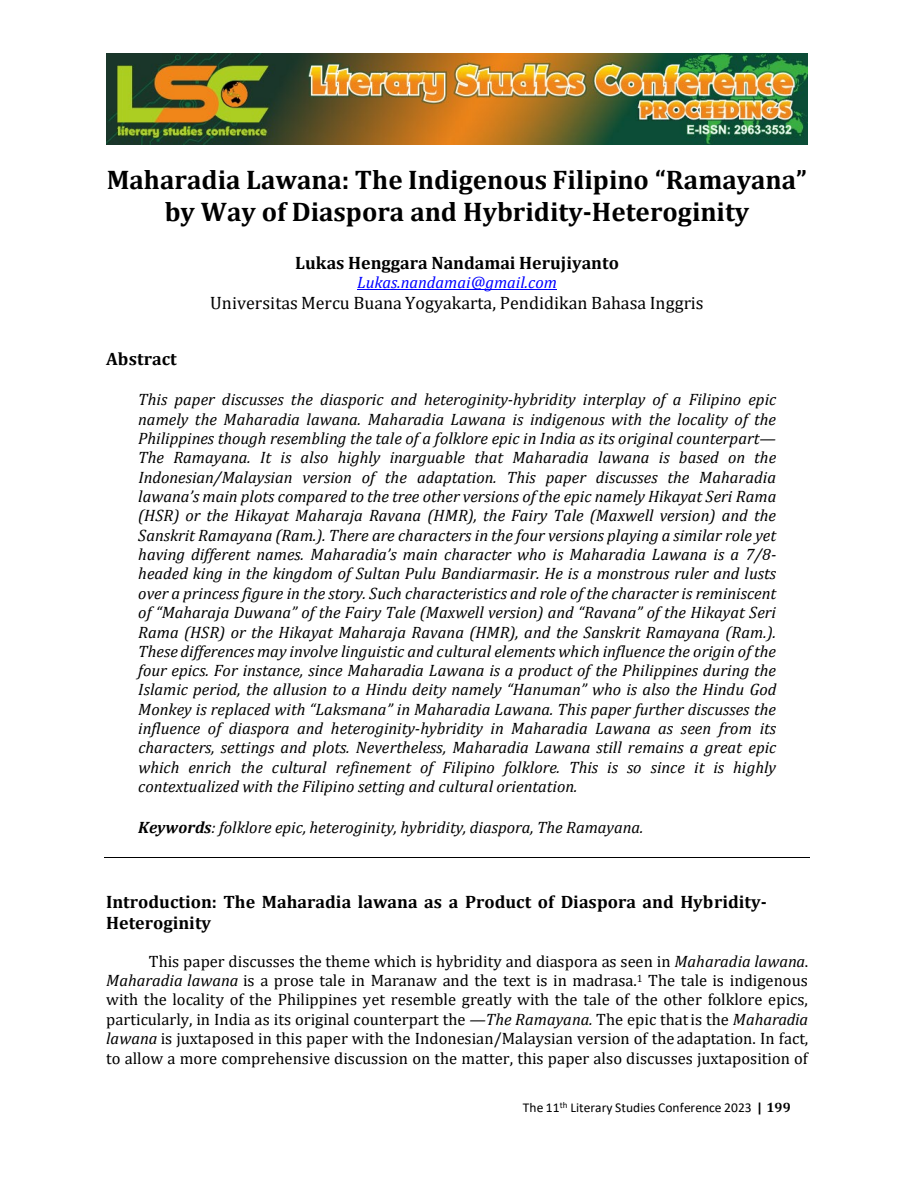
<style>
.page{position:relative;width:918px;height:1188px;background:#fff}
.page>*{position:absolute;margin:0;border:0;box-sizing:border-box;transform-origin:0 0}
.t1{font:700 27px/31.8px "Cambria";color:#000;text-align:center}
.t2{font:700 18px/21.3px "Cambria";color:#000}
.t3{font:18px "Cambria";color:#000}
.t4{font:italic 16.5px/19.4px "Cambria";color:#000;text-align:justify}
.t5{font:16.5px/19.4px "Cambria";letter-spacing:.005em;color:#000;text-align:justify}
.t6{font:italic 16.5px "Cambria";color:#00f}
.t7{font:13.5px "Calibri";letter-spacing:.005em;color:#000}
.s1{font-weight:700}
.s2{font-style:italic}
.s3{font-family:"Cambria";font-weight:700}
</style>
<div class="page">
<img style="left:106px;top:53px;width:702px;height:92px">
<hr style="left:357px;top:289px;width:200px;height:1px;background:#00f">
<hr style="left:104px;top:857px;width:706px;height:1px;background:#000">
<p class="t1" style="left:107px;top:163px;width:702px">Maharadia Lawana: The Indigenous Filipino “Ramayana” by Way of Diaspora and Hybridity-Heteroginity</p>
<h1 class="t2" style="left:295px;top:251px;width:325px">Lukas Henggara Nandamai Herujiyanto</h1>
<p class="t6" style="left:357px;top:271px;width:202px">Lukas.nandamai@gmail.com</p>
<p class="t3" style="left:210px;top:293px;width:495px">Universitas Mercu Buana Yogyakarta, Pendidikan Bahasa Inggris</p>
<h1 class="t2" style="left:106px;top:348px;width:72px">Abstract</h1>
<p class="t4" style="left:138px;top:389px;width:640px">This paper discusses the diasporic and heteroginity-hybridity interplay of a Filipino epic namely the Maharadia lawana. Maharadia Lawana is indigenous with the locality of the Philippines though resembling the tale of a folklore epic in India as its original counterpart— The Ramayana. It is also highly inarguable that Maharadia lawana is based on the Indonesian/Malaysian version of the adaptation. This paper discusses the Maharadia lawana’s main plots compared to the tree other versions of the epic namely Hikayat Seri Rama (HSR) or the Hikayat Maharaja Ravana (HMR), the Fairy Tale (Maxwell version) and the Sanskrit Ramayana (Ram.). There are characters in the four versions playing a similar role yet having different names. Maharadia’s main character who is Maharadia Lawana is a 7/8- headed king in the kingdom of Sultan Pulu Bandiarmasir. He is a monstrous ruler and lusts over a princess figure in the story. Such characteristics and role of the character is reminiscent of “Maharaja Duwana” of the Fairy Tale (Maxwell version) and “Ravana” of the Hikayat Seri Rama (HSR) or the Hikayat Maharaja Ravana (HMR), and the Sanskrit Ramayana (Ram.).<br>These differences may involve linguistic and cultural elements which influence the origin of the four epics. For instance, since Maharadia Lawana is a product of the Philippines during the Islamic period, the allusion to a Hindu deity namely “Hanuman” who is also the Hindu God Monkey is replaced with “Laksmana” in Maharadia Lawana. This paper further discusses the influence of diaspora and heteroginity-hybridity in Maharadia Lawana as seen from its characters, settings and plots. Nevertheless, Maharadia Lawana still remains a great epic which enrich the cultural refinement of Filipino folklore. This is so since it is highly contextualized with the Filipino setting and cultural orientation.</p>
<p class="t4" style="left:138px;top:816px;width:507px"><span class="s1">Keywords</span>: folklore epic, heteroginity, hybridity, diaspora, The Ramayana.</p>
<h1 class="t2" style="left:106px;top:890px;width:662px">Introduction: The Maharadia lawana as a Product of Diaspora and Hybridity-<br>Heteroginity</h1>
<p class="t5" style="left:106px;top:951px;width:704px;text-indent:43px">This paper discusses the theme which is hybridity and diaspora as seen in <span class="s2">Maharadia lawana</span>.<br><span class="s2">Maharadia lawana</span> is a prose tale in Maranaw and the text is in madrasa.<sup>1</sup> The tale is indigenous with the locality of the Philippines yet resemble greatly with the tale of the other folklore epics, particularly, in India as its original counterpart the <span class="s2">—The Ramayana.</span> The epic thatis the <span class="s2">Maharadia lawana</span> is juxtaposed in this paper with the Indonesian/Malaysian version of the adaptation. In fact, to allow a more comprehensive discussion on the matter, this paper also discusses juxtaposition of</p>
<p class="t7" style="left:523px;top:1098px;width:269px">The 11<sup>th</sup> Literary Studies Conference 2023 <span class="s1">|</span> <span class="s3">199</span></p>
</div>
